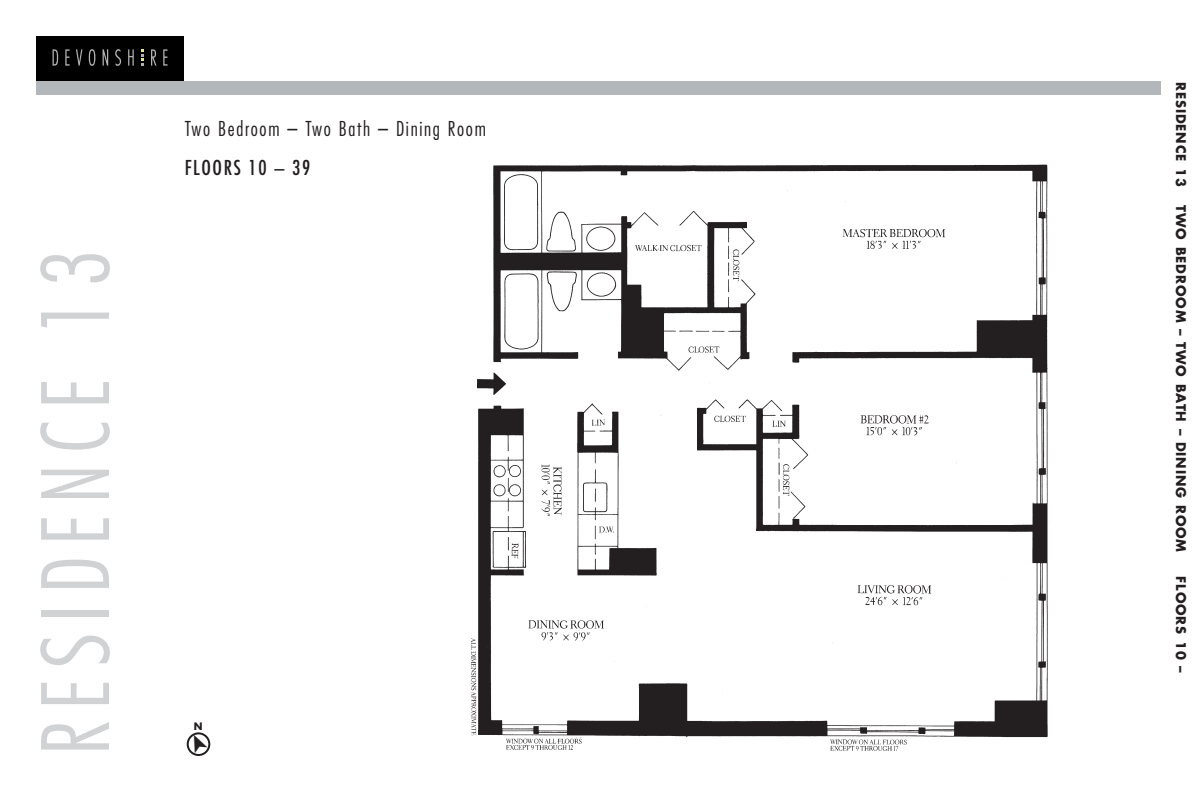
<style>
.page{position:relative;width:1197px;height:792px;background:#fff}
.page>*{position:absolute;margin:0;border:0;box-sizing:border-box;transform-origin:0 0}
.t1{font:300 condensed 90px "Futura";letter-spacing:.125em;color:#d1d2d4}
.t2{font:300 condensed 20px "Futura";letter-spacing:.085em;color:#231f20}
.t3{font:condensed 20px "Futura";letter-spacing:.08em;color:#231f20}
.t4{font:700 13px "Futura";letter-spacing:.07em;color:#231f20}
.t5{font:700 10px "Futura";color:#231f20}
</style>
<div class="page">
<img style="left:471px;top:164px;width:578px;height:587px">
<div style="left:36px;top:81px;width:1125px;height:14px;background:#b2b7bb"></div>
<div style="left:36px;top:36px;width:148px;height:45px;background:#000"></div>
<svg style="left:53px;top:49px;width:5px;height:17px"></svg>
<svg style="left:65px;top:49px;width:5px;height:17px"></svg>
<svg style="left:89px;top:49px;width:6px;height:17px"></svg>
<svg style="left:115px;top:49px;width:6px;height:17px"></svg>
<svg style="left:128px;top:49px;width:6px;height:17px"></svg>
<svg style="left:151px;top:49px;width:6px;height:17px"></svg>
<svg style="left:163px;top:49px;width:5px;height:17px"></svg>
<svg style="left:141px;top:49px;width:3px;height:17px"></svg>
<svg style="left:76px;top:49px;width:6px;height:17px"></svg>
<svg style="left:103px;top:49px;width:5px;height:17px"></svg>
<svg style="left:187px;top:732px;width:23px;height:24px"></svg>
<h1 class="t1" style="left:37px;top:755px;width:507px;rotate:-90deg">RESIDENCE 13</h1>
<h2 class="t2" style="left:185px;top:120px;width:303px">Two Bedroom – Two Bath – Dining Room</h2>
<h2 class="t3" style="left:185px;top:158px;width:127px">FLOORS 10 – 39</h2>
<p class="t5" style="left:194px;top:722px;width:10px">N</p>
<p class="t4" style="left:1187px;top:82px;width:106px;rotate:90deg">RESIDENCE 13</p>
<p class="t4" style="left:1187px;top:205px;width:349px;rotate:90deg">TWO BEDROOM – TWO BATH – DINING ROOM</p>
<p class="t4" style="left:1187px;top:576px;width:98px;rotate:90deg">FLOORS 10 –</p>
</div>
